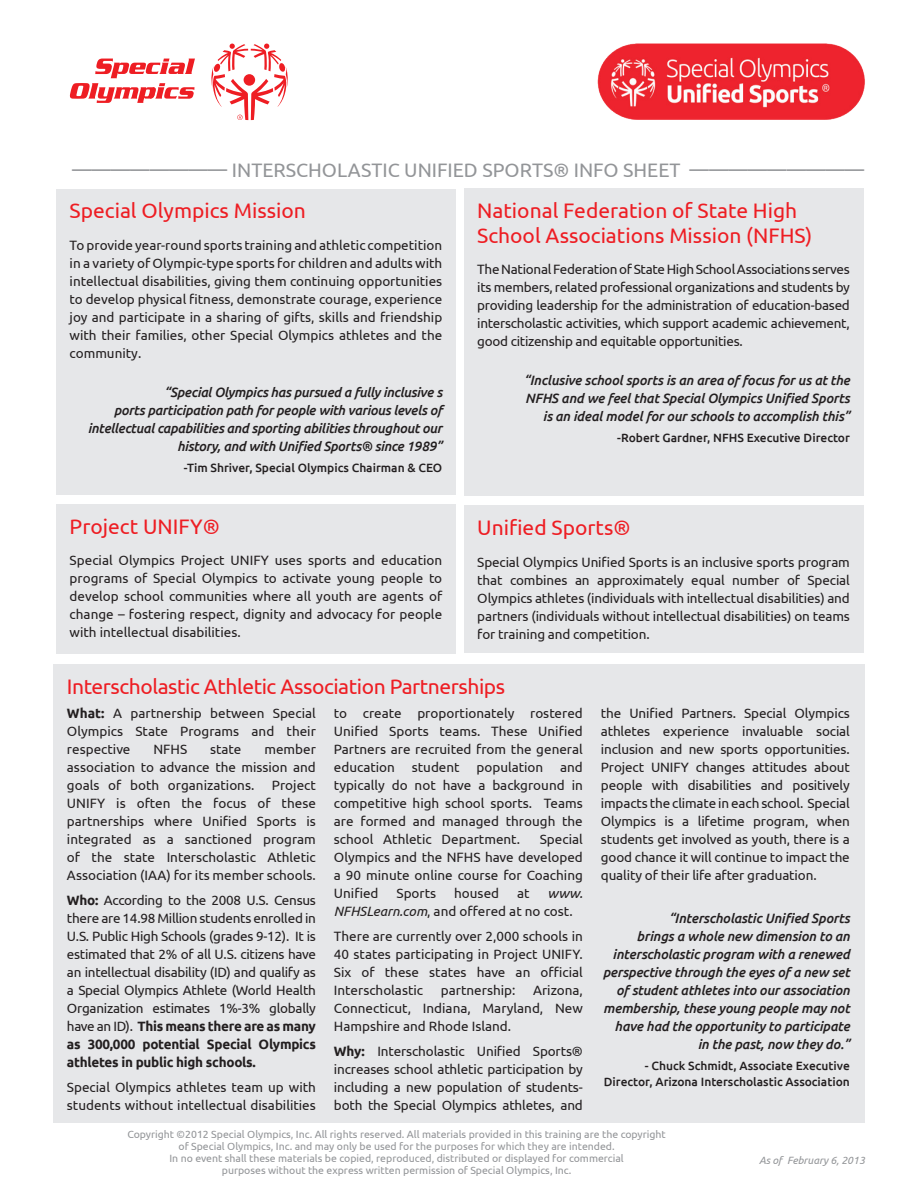
<style>
.page{position:relative;width:918px;height:1188px;background:#fff}
.page>*{position:absolute;margin:0;border:0;box-sizing:border-box;transform-origin:0 0}
.t1{font:21px/25.2px "Ubuntu";color:#ee1d23}
.t2{font:21px "Ubuntu";letter-spacing:-.02em;color:#ee1d23}
.t3{font:19.5px "Ubuntu";color:#939598}
.t4{font:13.5px/18px "Ubuntu";color:#231f20;text-align:justify}
.t5{font:italic 500 13.5px/18px "Ubuntu";letter-spacing:-.01em;color:#231f20;text-align:right}
.t6{font:500 12px/16.5px "Ubuntu";color:#231f20;text-align:right}
.t7{font:10.5px/12px "Ubuntu";color:#939598;text-align:center}
.t8{font:italic 10.5px "Ubuntu";color:#939598}
.s1{font-weight:700}
.s2{font-style:italic}
</style>
<div class="page">
<img style="left:597px;top:44px;width:268px;height:75px">
<svg style="left:69px;top:59px;width:126px;height:44px"></svg>
<svg style="left:211px;top:44px;width:77px;height:76px"></svg>
<div style="left:56px;top:189px;width:400px;height:306px;background:#e6e7e9"></div>
<div style="left:464px;top:188px;width:399px;height:308px;background:#e6e7e9"></div>
<div style="left:56px;top:504px;width:400px;height:149px;background:#e6e7e9"></div>
<div style="left:464px;top:506px;width:399px;height:147px;background:#e6e7e9"></div>
<div style="left:53px;top:664px;width:812px;height:459px;background:#e6e7e9"></div>
<h2 class="t3" style="left:72px;top:158px;width:794px">———————— Interscholasti c Uni fi ed sports® Info Sheet —————————</h2>
<h1 class="t1" style="left:477px;top:197px;width:321px">National Federation of State High<br>School Associations Mission (NFHS</h1>
<h1 class="t1" style="left:70px;top:198px;width:238px">Special Olympics Mission</h1>
<p class="t4" style="left:70px;top:236px;width:374px">To provide year-round sports training and athletic competition in a variety of Olympic-type sports for children and adults with intellectual disabilities, giving them continuing opportunities to develop physical fitness, demonstrate courage, experience joy and participate in a sharing of gifts, skills and friendship with their families, other Special Olympics athletes and the community.</p>
<p class="t5" style="left:88px;top:383px;width:356px">“Special Olympics has pursued a fully inclusive s<br>ports participation path for people with various levels of intellectual capabilities and sporting abilities throughout our history, and with Unified Sports® since 1989”</p>
<p class="t6" style="left:184px;top:459px;width:260px">-Tim Shriver, Special Olympics Chairman &amp; CEO</p>
<h1 class="t1" style="left:806px;top:222px;width:8px">)</h1>
<p class="t4" style="left:477px;top:260px;width:374px">The National Federation of State H igh School Associations serves its members, related professional organizations and students by providing leadership for the administration of education-based interscholastic activities, which support academic achievement, good citizenship and equitable opportunities.</p>
<p class="t5" style="left:524px;top:371px;width:327px">“Inclusive school sports is an area of focus for us at the<br>NFHS and we feel that Special Olympics Unified Sports is an ideal model for our schools to accomplish this”</p>
<p class="t6" style="left:617px;top:429px;width:234px">-Robert Gardner, NFHS Executive Director</p>
<h1 class="t1" style="left:70px;top:513px;width:152px">Project UN IFY®</h1>
<p class="t4" style="left:70px;top:551px;width:374px">Special Olympics Project UN IFY uses sports and education programs of Special Olympics to activate young people to develop school communities where all youth are agents of change – fostering respect, dignity and advocacy for people with intellectual disabilities.</p>
<h1 class="t1" style="left:477px;top:515px;width:155px">Unified Sports®</h1>
<p class="t4" style="left:477px;top:553px;width:374px">Special Olympics Unified Sports is an inclusive sports program that combines an approximately equal number of Special Olympics athletes (individuals with intellectual disabilities) and partners (individuals without intellectual disabilities) on teams for training and competition.</p>
<h1 class="t2" style="left:67px;top:674px;width:440px">Interscholastic Athletic Association Partnerships</h1>
<p class="t4" style="left:67px;top:704px;width:250px"><span class="s1">What:</span> A partnership between Special Olympics State Programs and their respective</p>
<p class="t4" style="left:601px;top:704px;width:251px">the Unified Partners. Special Olympics athletes experience invaluable social inclusion and new sports opportunities.<br>Project UN IFY changes attitudes about people with disabilities and positively impacts the climate in each school. Special Olympics is a lifetime program, when students get involved as youth, there is a good chance it will continue to impact the quality of their life after graduation.</p>
<p class="t5" style="left:603px;top:909px;width:249px">“Interscholastic Unified Sports<br>brings a whole new dimension to an interscholastic program with a renewed perspective through the eyes of a new set of student athletes into our association membership, these young people may not have had the opportunity to participate in the past, now they do.”</p>
<p class="t6" style="left:604px;top:1057px;width:248px">- Chuck Schmidt, Associate Executive<br>Director, Arizona Interscholastic Association</p>
<p class="t4" style="left:334px;top:704px;width:251px">to create proportionately rostered Unified Sports teams. These Unified Partners are recruited from the general education student population and typically do not have a background in competitive high school sports. Teams are formed and managed through the school Athletic Department.</p>
<p class="t4" style="left:67px;top:740px;width:250px;text-indent:197px">member association to advance the mission and goals of both organizations.</p>
<p class="t4" style="left:153px;top:740px;width:10px">NFHS</p>
<p class="t4" style="left:210px;top:740px;width:33px">state</p>
<p class="t4" style="left:67px;top:776px;width:250px;text-indent:205px">Project UN IFY is often the focus of these partnerships where Unified Sports is integrated as a sanctioned program of the state Interscholastic Athletic Association (IAA) for its member schools.</p>
<p class="t4" style="left:67px;top:891px;width:250px"><span class="s1">Who:</span> According to the 2008 U.S. Census there are 14.98 Million students enrolled in U.S. Public H igh Schools (grades 9-12). It is estimated that 2% of all U.S. citizens have an intellectual disability (ID) and qualify as a Special Olympics Athlete (World H ealth Organization estimates 1%-3% globally have an ID). <span class="s1">This means there are as many as 300,000 potential Special Olympics athletes in public high schools.</span></p>
<p class="t4" style="left:67px;top:1077px;width:250px">Special Olympics athletes team up with students without intellectual disabilities</p>
<p class="t4" style="left:540px;top:830px;width:45px">Special</p>
<p class="t4" style="left:334px;top:848px;width:250px;text-indent:151px">have developed a 90 minute online course for Coaching Unified</p>
<p class="t4" style="left:334px;top:848px;width:122px">Olympics and the NFHS</p>
<p class="t4" style="left:397px;top:884px;width:41px">Sports</p>
<p class="t4" style="left:454px;top:884px;width:46px">housed</p>
<p class="t4" style="left:517px;top:884px;width:14px">at</p>
<p class="t4" style="left:334px;top:884px;width:250px;text-indent:214px"><span class="s2">www.<br>NFHSLearn.com</span>, and offered at no cost.</p>
<p class="t4" style="left:334px;top:927px;width:251px">There are currently over 2,000 schools in 40 states participating in Project UN IFY.<br>Six of these states have an official Interscholastic</p>
<p class="t4" style="left:441px;top:981px;width:76px">partnership:</p>
<p class="t4" style="left:334px;top:981px;width:250px;text-indent:199px">Arizona, Connecticut, Indiana, Maryland, New Hampshire and Rhode Island.</p>
<p class="t4" style="left:334px;top:1041px;width:250px"><span class="s1">Why:</span> Interscholastic Unified Sports® increases school athletic participation by including a new population of students&shy;both the Special Olympics athletes, and</p>
<p class="t7" style="left:127px;top:1128px;width:540px">Copyright ©2012 Special Olympics, Inc. All rights reserved. All materials provided in this training are the copyright of Special Olympics, Inc. and may only be used for the purposes for which they are intended.<br>In no event shall these materials be copied, reproduced, distributed or displayed for commercial<br>purposes without the express written permission of Special Olympics, Inc.</p>
<p class="t8" style="left:759px;top:1154px;width:108px">As of February 6, 2013</p>
</div>
